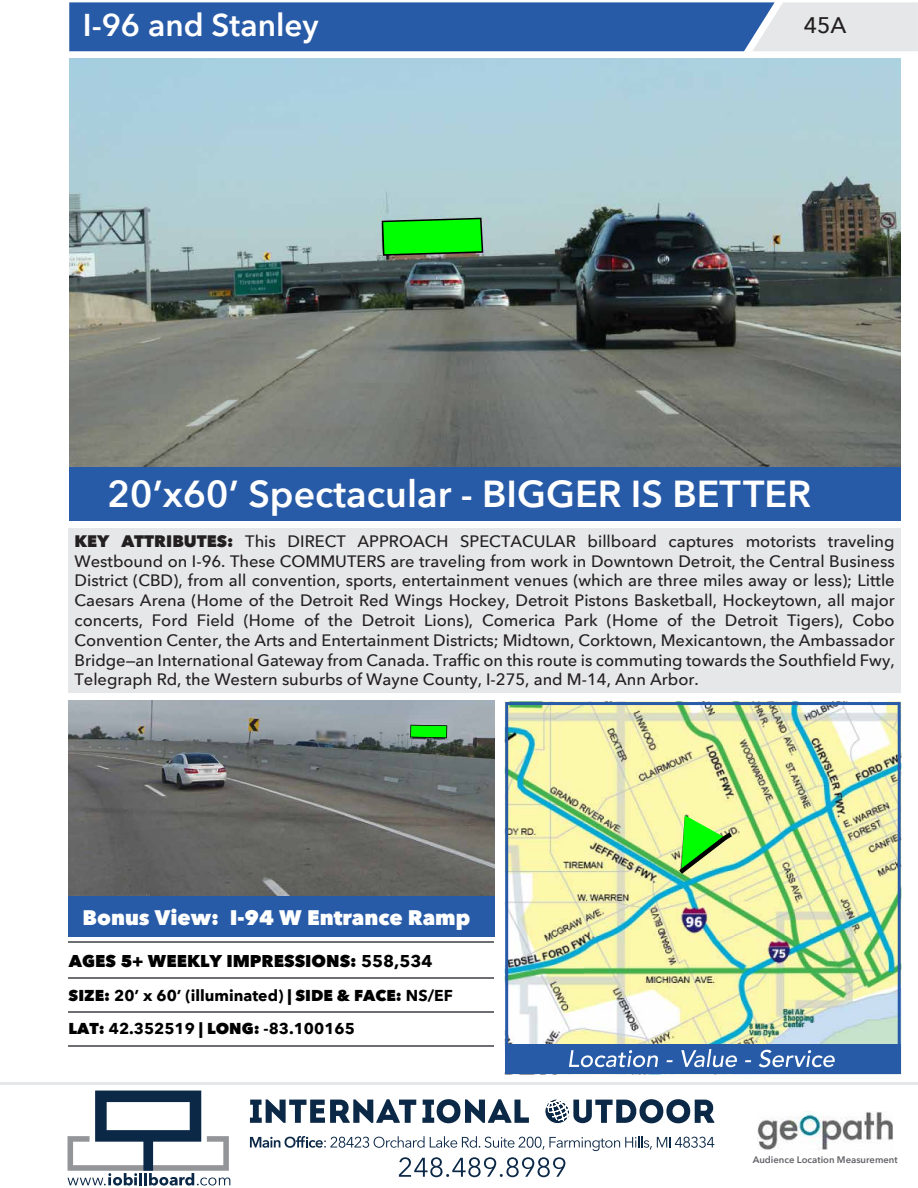
<style>
.page{position:relative;width:918px;height:1188px;background:#fff}
.page>*{position:absolute;margin:0;border:0;box-sizing:border-box;transform-origin:0 0}
.t1{font:600 37.5px "Avenir Next LT Pro";color:#fff}
.t2{font:600 31.5px "Avenir Next LT Pro";color:#fff}
.t3{font:500 22.5px "Avenir Next LT Pro";color:#231f20}
.t4{font:800 21px "Avenir Next LT Pro";color:#fff}
.t5{font:800 17.1px "Avenir Next LT Pro";color:#000}
.t6{font:500 16.5px/19.8px "Avenir Next LT Pro";color:#231f20;text-align:justify}
.t7{font:700 15.75px/33.3px "Avenir Next LT Pro";color:#000}
.t8{font:600 9.45px "Avenir Next LT Pro";color:#616266}
.s1{font-weight:800;font-size:16.65px}
.s2{font-weight:700}
.s3{font-weight:800}
</style>
<div class="page">
<svg style="left:69px;top:2px;width:849px;height:49px;background:#4d76b3"></svg>
<hr style="left:0;top:1083px;width:918px;height:2px;background:#e6e7e8">
<img style="left:70px;top:58px;width:831px;height:410px">
<div style="left:70px;top:468px;width:831px;height:53px;background:#285ba7"></div>
<img style="left:503px;top:701px;width:401px;height:382px">
<img style="left:505px;top:702px;width:396px;height:343px">
<div style="left:505px;top:1045px;width:396px;height:29px;background:#285ba7"></div>
<svg style="left:569px;top:1050px;width:89px;height:17px"></svg>
<svg style="left:667px;top:1060px;width:6px;height:2px"></svg>
<svg style="left:681px;top:1049px;width:56px;height:18px"></svg>
<svg style="left:745px;top:1060px;width:6px;height:2px"></svg>
<svg style="left:759px;top:1050px;width:76px;height:17px"></svg>
<hr style="left:68px;top:942px;width:425px;height:1px;background:#6d6e71">
<hr style="left:68px;top:977px;width:425px;height:2px;background:#6d6e71">
<hr style="left:68px;top:1011px;width:425px;height:2px;background:#6d6e71">
<hr style="left:68px;top:1045px;width:425px;height:2px;background:#6d6e71">
<svg style="left:68px;top:1091px;width:162px;height:95px"></svg>
<svg style="left:250px;top:1136px;width:464px;height:15px"></svg>
<svg style="left:250px;top:1099px;width:166px;height:24px"></svg>
<svg style="left:422px;top:1099px;width:107px;height:25px"></svg>
<svg style="left:545px;top:1099px;width:170px;height:25px"></svg>
<svg style="left:399px;top:1157px;width:166px;height:20px"></svg>
<img style="left:757px;top:1111px;width:136px;height:39px">
<svg style="left:381px;top:217px;width:103px;height:40px;background:#17d818"></svg>
<div style="left:68px;top:528px;width:833px;height:165px;background:#e6e7e8"></div>
<img style="left:68px;top:700px;width:427px;height:196px">
<svg style="left:410px;top:725px;width:37px;height:13px"></svg>
<div style="left:68px;top:896px;width:427px;height:41px;background:#285ba7"></div>
<svg style="left:679px;top:815px;width:53px;height:59px;background:#81dc62"></svg>
<h2 class="t2" style="left:83px;top:6px;width:237px">I-96 and Stanley</h2>
<h3 class="t3" style="left:804px;top:12px;width:44px">45A</h3>
<h1 class="t1" style="left:107px;top:471px;width:705px">20’x60’ Spectacular - BIGGER IS BETTER</h1>
<p class="t6" style="left:75px;top:531px;width:822px"><span class="s1">KEY ATTRIBUTES:</span> This DIRECT APPROACH SPECTACULAR billboard captures motorists traveling Westbound on I-96. These COMMUTERS are traveling from work in Downtown Detroit, the Central Business District (CBD), from all convention, sports, entertainment venues (which are three miles away or less); Little Caesars Arena (Home of the Detroit Red Wings Hockey, Detroit Pistons Basketball, Hockeytown, all major concerts, Ford Field (Home of the Detroit Lions), Comerica Park (Home of the Detroit Tigers), Cobo Convention Center, the Arts and Entertainment Districts; Midtown, Corktown, Mexicantown, the Ambassador Bridge—an International Gateway from Canada. Traffic on this route is commuting towards the Southfield Fwy, Telegraph Rd, the Western suburbs of Wayne County, I-275, and M-14, Ann Arbor.</p>
<p class="t4" style="left:83px;top:904px;width:389px">Bonus View: I-94 W Entrance Ramp</p>
<p class="t5" style="left:69px;top:950px;width:365px">AGES 5+ WEEKLY IMPRESSIONS: <span class="s2">558,534</span></p>
<p class="t7" style="left:69px;top:979px;width:386px"><span class="s3">SIZE:</span> 20’ x 60’ (illuminated) <span class="s3">| SIDE &amp; FACE:</span> NS/EF<br><span class="s3">LAT:</span> 42.352519 <span class="s3">| LONG:</span> -83.100165</p>
<p class="t8" style="left:753px;top:1153px;width:147px">Audience Location Measurement</p>
</div>
